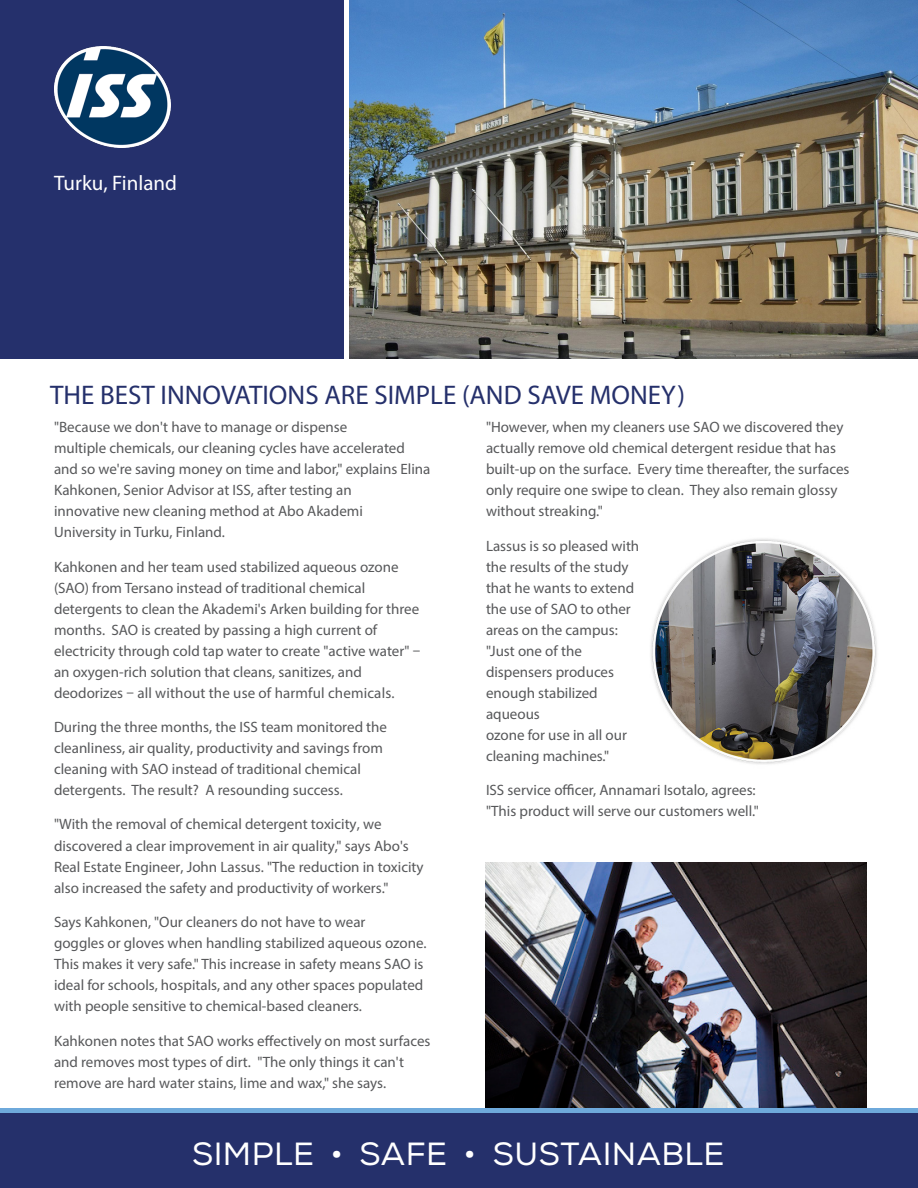
<style>
.page{position:relative;width:918px;height:1188px;background:#fff}
.page>*{position:absolute;margin:0;border:0;box-sizing:border-box;transform-origin:0 0}
.t1{font:32.1px "Nexa";letter-spacing:.015em;color:#fff}
.spacing{font:27px "Myriad Pro";color:#25306b}
.t2{font:21px "Myriad Pro";color:#fff}
.t3{font:20.1px "Nexa";letter-spacing:.015em;color:#fff}
.spacing-2{font:15px/21px "Myriad Pro";color:#57585a}
</style>
<div class="page">
<svg style="left:343px;top:0;width:1px;height:357px"></svg>
<img style="left:650px;top:538px;width:227px;height:226px">
<div style="left:0;top:0;width:343px;height:359px;background:#25306c"></div>
<img style="left:485px;top:863px;width:381px;height:245px">
<img style="left:349px;top:0;width:569px;height:359px">
<img style="left:54px;top:46px;width:117px;height:102px">
<div style="left:0;top:1108px;width:917px;height:15px;background:#6ea9db"></div>
<div style="left:0;top:1113px;width:918px;height:75px;background:#25306b"></div>
<p class="t2" style="left:54px;top:170px;width:124px">Turku, Finland</p>
<p class="spacing" style="left:50px;top:378px;width:636px">THE BEST INNOVATIONS ARE SIMPLE (AND SAVE MONEY)</p>
<p class="spacing-2" style="left:54px;top:417px;width:378px">"Because we don't have to manage or dispense<br>multiple chemicals, our cleaning cycles have accelerated and so we're saving money on time and labor," explains Elina Kahkonen, Senior Advisor at ISS, after testing an<br>innovative new cleaning method at Abo Akademi<br>University in Turku, Finland.</p>
<p class="spacing-2" style="left:54px;top:556px;width:368px">Kahkonen and her team used stabilized aqueous ozone (SAO) from Tersano instead of traditional chemical detergents to clean the Akademi's Arken building for three months. SAO is created by passing a high current of electricity through cold tap water to create "active water" – an oxygen-rich solution that cleans, sanitizes, and deodorizes – all without the use of harmful chemicals.</p>
<p class="spacing-2" style="left:54px;top:716px;width:335px">During the three months, the ISS team monitored the cleanliness, air quality, productivity and savings from cleaning with SAO instead of traditional chemical detergents. The result? A resounding success.</p>
<p class="spacing-2" style="left:54px;top:813px;width:371px">"With the removal of chemical detergent toxicity, we discovered a clear improvement in air quality," says Abo's Real Estate Engineer, John Lassus. "The reduction in toxicity also increased the safety and productivity of workers."</p>
<p class="spacing-2" style="left:54px;top:912px;width:374px">Says Kahkonen, "Our cleaners do not have to wear<br>goggles or gloves when handling stabilized aqueous ozone.<br>This makes it very safe." This increase in safety means SAO is ideal for schools, hospitals, and any other spaces populated with people sensitive to chemical-based cleaners.</p>
<p class="spacing-2" style="left:54px;top:1030px;width:378px">Kahkonen notes that SAO works effectively on most surfaces and removes most types of dirt. "The only things it can't remove are hard water stains, lime and wax," she says.</p>
<p class="spacing-2" style="left:486px;top:417px;width:365px">"However, when my cleaners use SAO we discovered they actually remove old chemical detergent residue that has built-up on the surface. Every time thereafter, the surfaces only require one swipe to clean. They also remain glossy without streaking."</p>
<p class="spacing-2" style="left:486px;top:535px;width:155px">Lassus is so pleased with the results of the study that he wants to extend the use of SAO to other areas on the campus: "Just one of the dispensers produces enough stabilized aqueous<br>ozone for use in all our cleaning machines."</p>
<p class="spacing-2" style="left:486px;top:780px;width:274px">ISS service officer, Annamari Isotalo, agrees: "This product will serve our customers well."</p>
<p class="t3" style="left:273px;top:1137px;width:373px">CERTIFIED • PROVEN • POWERFUL</p>
<p class="t1" style="left:192px;top:1135px;width:534px">SIMPLE • SAFE • SUSTAINABLE</p>
</div>
